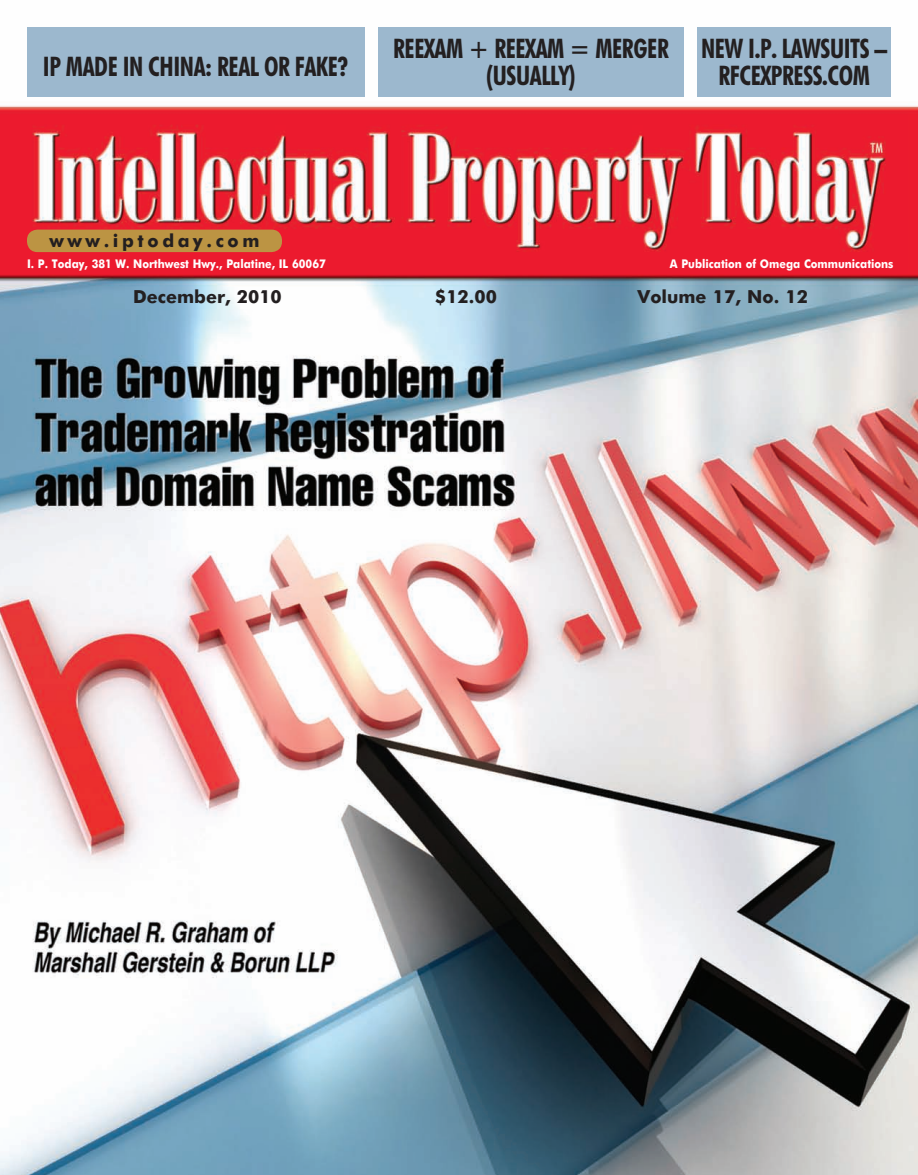
<style>
.page{position:relative;width:918px;height:1175px;background:#fff}
.page>*{position:absolute;margin:0;border:0;box-sizing:border-box;transform-origin:0 0}
.t1{font:700 condensed 27px/27px "Futura BT";letter-spacing:-.015em;color:#231f20;text-align:center;scale:.95 1}
.t2{font:700 18px "Futura BT";color:#231f20}
.t3{font:700 18px "Futura BT";letter-spacing:.2em;color:#231f20}
.t4{font:700 12px "Futura BT";color:#fff;scale:.9 1}
</style>
<div class="page">
<img style="left:0;top:27px;width:918px;height:1147px">
<div style="left:27px;top:230px;width:255px;height:22px;background:#bc9443;border-radius:10px"></div>
<div style="left:27px;top:27px;width:337px;height:69px;background:#9cb8ce"></div>
<div style="left:698px;top:27px;width:193px;height:69px;background:#9cb8ce"></div>
<div style="left:378px;top:27px;width:306px;height:69px;background:#9cb8ce"></div>
<p class="t1" style="left:43px;top:53px;width:323px">IP MADE IN CHINA: REAL OR FAKE?</p>
<p class="t1" style="left:393px;top:35px;width:292px">REEXAM + REEXAM = MERGER (USUALLY)</p>
<p class="t1" style="left:701px;top:35px;width:198px">NEW I.P. LAWSUITS –<br>RFCEXPRESS.COM</p>
<p class="t3" style="left:50px;top:230px;width:211px">www.iptoday.com</p>
<p class="t4" style="left:27px;top:256px;width:334px">I. P. Today, 381 W. Northwest Hwy., Palatine, IL 60067</p>
<p class="t4" style="left:670px;top:256px;width:250px">A Publication of Omega Communications</p>
<p class="t2" style="left:133px;top:285px;width:150px">December, 2010</p>
<p class="t2" style="left:435px;top:285px;width:63px">$12.00</p>
<p class="t2" style="left:638px;top:285px;width:172px">Volume 17, No. 12</p>
</div>
